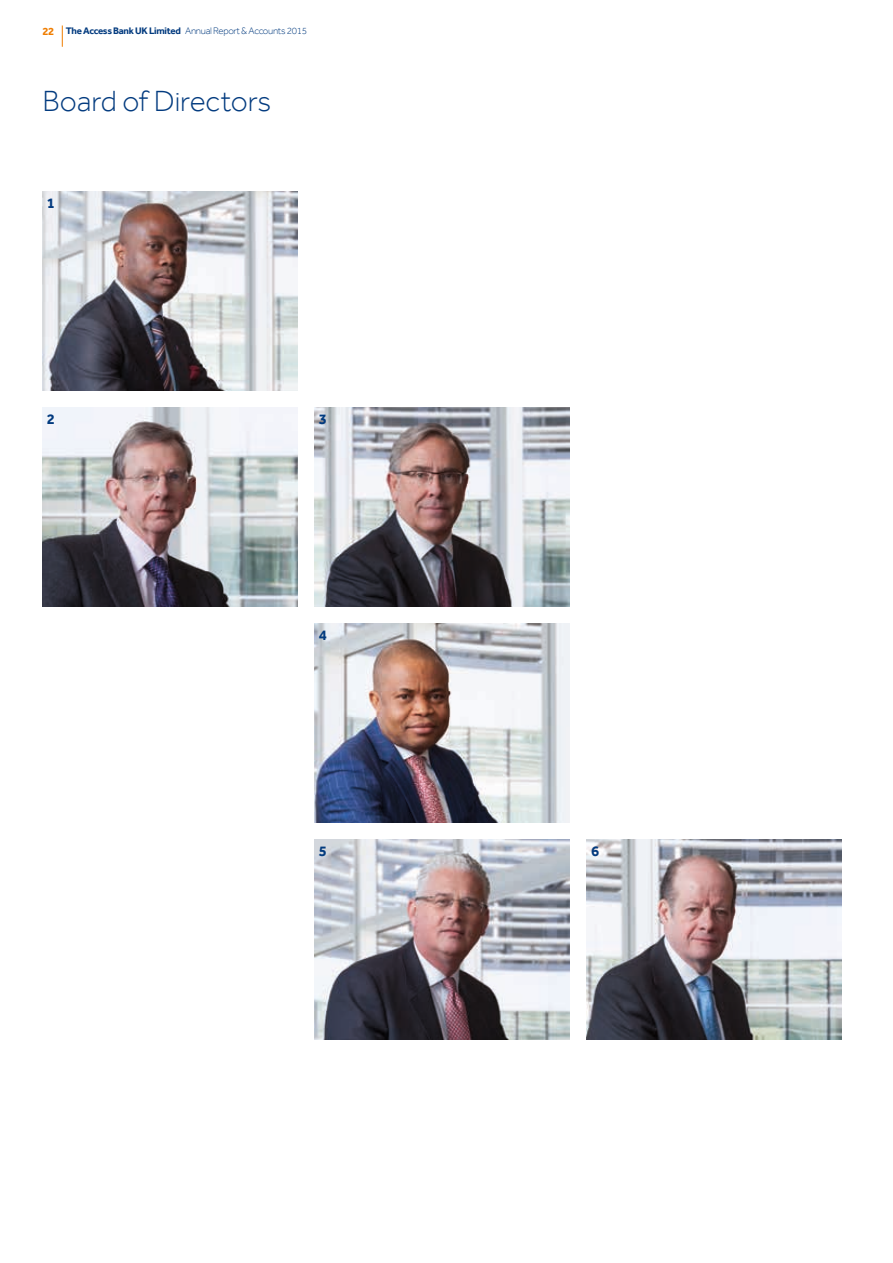
<style>
.page{position:relative;width:893px;height:1263px;background:#fff}
.page>*{position:absolute;margin:0;border:0;box-sizing:border-box;transform-origin:0 0}
.t1{font:300 30px "Effra";letter-spacing:-.005em;color:#033b7f}
.t2{font:700 15px "Effra";color:#033b7f}
.t3{font:300 9.75px "Effra";letter-spacing:-.03em;color:#033b7f}
.s1{font-weight:700;font-size:11.25px;color:#ef7d00}
.s2{font-weight:700}
</style>
<div class="page">
<svg style="left:62px;top:26px;width:1px;height:21px"></svg>
<img style="left:43px;top:191px;width:255px;height:199px">
<img style="left:43px;top:407px;width:255px;height:200px">
<img style="left:315px;top:407px;width:254px;height:200px">
<img style="left:587px;top:840px;width:255px;height:199px">
<img style="left:315px;top:840px;width:255px;height:199px">
<img style="left:315px;top:624px;width:255px;height:199px">
<p class="t3" style="left:43px;top:25px;width:266px"><span class="s1">22</span> <span class="s2">The Access Bank UK Limited</span> Annual Report &amp; Accounts 2015</p>
<h1 class="t1" style="left:43px;top:84px;width:230px">Board of Directors</h1>
<h2 class="t2" style="left:47px;top:193px;width:10px">1</h2>
<h2 class="t2" style="left:47px;top:410px;width:10px">2</h2>
<h2 class="t2" style="left:319px;top:410px;width:10px">3</h2>
<h2 class="t2" style="left:319px;top:626px;width:10px">4</h2>
<h2 class="t2" style="left:319px;top:842px;width:10px">5</h2>
<h2 class="t2" style="left:591px;top:842px;width:10px">6</h2>
</div>
